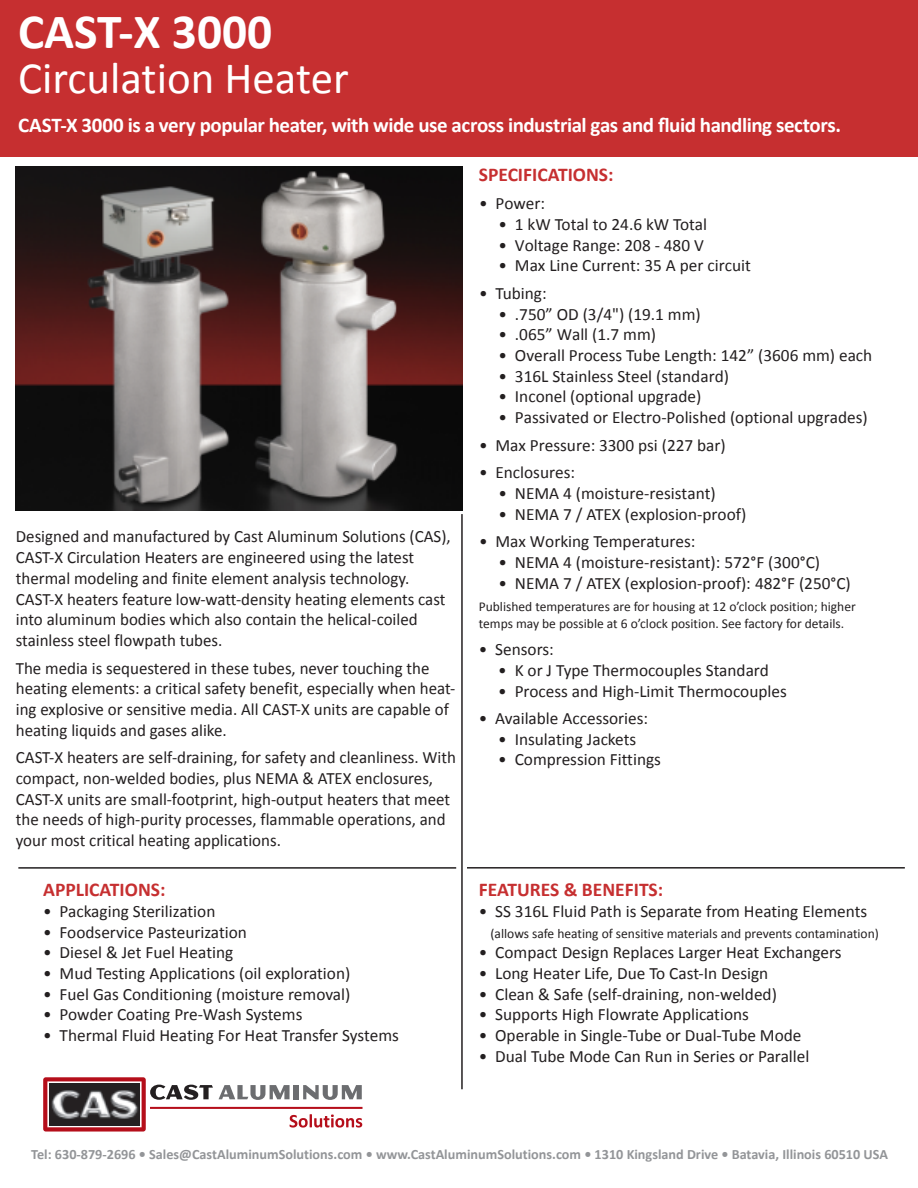
<style>
.page{position:relative;width:918px;height:1188px;background:#fff}
.page>*{position:absolute;margin:0;border:0;box-sizing:border-box;transform-origin:0 0}
.t1{font:700 49.5px "Calibri";color:#fff}
.t2{font:45px "Calibri";color:#fff}
.t3{font:700 21px "Calibri";letter-spacing:-.02em;color:#fff}
.t4{font:700 19.5px "Calibri";color:#c62f30}
.t5{font:17.25px/20.7px "Calibri";color:#231f20}
.t6{font:700 14.25px "Calibri";color:#939598}
.t7{font:13.5px/16.2px "Calibri";color:#231f20}
</style>
<div class="page">
<div style="left:0;top:0;width:918px;height:156px;background:#c62f30"></div>
<hr style="left:461px;top:514px;width:2px;height:575px;background:#231f20">
<hr style="left:467px;top:867px;width:438px;height:2px;background:#231f20">
<hr style="left:18px;top:867px;width:438px;height:2px;background:#231f20">
<img style="left:16px;top:167px;width:447px;height:344px">
<hr style="left:150px;top:1107px;width:213px;height:2px;background:#b50e1a">
<svg style="left:150px;top:1085px;width:63px;height:15px"></svg>
<svg style="left:219px;top:1085px;width:71px;height:15px"></svg>
<div style="left:294px;top:1085px;width:5px;height:14px;background:#6c6d70"></div>
<svg style="left:303px;top:1085px;width:59px;height:15px"></svg>
<svg style="left:290px;top:1114px;width:72px;height:14px"></svg>
<div style="left:43px;top:1077px;width:103px;height:55px;background:#b50e1a;border-radius:3px"></div>
<div style="left:47px;top:1081px;width:95px;height:46px;border:2px solid #fff"></div>
<img style="left:49px;top:1083px;width:91px;height:43px">
<h1 class="t1" style="left:18px;top:1px;width:256px">CAST-X 3000</h1>
<h2 class="t2" style="left:18px;top:50px;width:332px">Circulation Heater</h2>
<p class="t3" style="left:18px;top:112px;width:825px">CAST-X 3000 is a very popular heater, with wide use across industrial gas and fluid handling sectors.</p>
<p class="t4" style="left:479px;top:163px;width:136px">SPECIFICATIONS:</p>
<p class="t5" style="left:479px;top:192px;width:68px">• Power:</p>
<p class="t5" style="left:499px;top:213px;width:210px">• 1 kW Total to 24.6 kW Total</p>
<p class="t5" style="left:499px;top:234px;width:207px">• Voltage Range: 208 - 480 V</p>
<p class="t5" style="left:499px;top:254px;width:254px">• Max Line Current: 35 A per circuit</p>
<p class="t5" style="left:479px;top:282px;width:69px">• Tubing:</p>
<p class="t5" style="left:499px;top:303px;width:204px">• .750” OD (3/4") (19.1 mm)</p>
<p class="t5" style="left:499px;top:323px;width:159px">• .065” Wall (1.7 mm)</p>
<p class="t5" style="left:499px;top:344px;width:375px">• Overall Process Tube Length: 142” (3606 mm) each</p>
<p class="t5" style="left:499px;top:365px;width:232px">• 316L Stainless Steel (standard)</p>
<p class="t5" style="left:499px;top:386px;width:204px">• Inconel (optional upgrade)</p>
<p class="t5" style="left:499px;top:406px;width:371px">• Passivated or Electro-Polished (optional upgrades)</p>
<p class="t5" style="left:479px;top:434px;width:248px">• Max Pressure: 3300 psi (227 bar)</p>
<p class="t5" style="left:479px;top:461px;width:98px">• Enclosures:</p>
<p class="t5" style="left:499px;top:482px;width:219px">• NEMA 4 (moisture-resistant)</p>
<p class="t5" style="left:499px;top:503px;width:249px">• NEMA 7 / ATEX (explosion-proof)</p>
<p class="t5" style="left:479px;top:530px;width:218px">• Max Working Temperatures:</p>
<p class="t5" style="left:499px;top:551px;width:323px">• NEMA 4 (moisture-resistant): 572°F (300°C)</p>
<p class="t5" style="left:499px;top:572px;width:354px">• NEMA 7 / ATEX (explosion-proof): 482°F (250°C)</p>
<p class="t7" style="left:479px;top:598px;width:379px">Published temperatures are for housing at 12 o’clock position; higher temps may be possible at 6 o’clock position. See factory for details.</p>
<p class="t5" style="left:479px;top:638px;width:76px">• Sensors:</p>
<p class="t5" style="left:498px;top:659px;width:272px">• K or J Type Thermocouples Standard</p>
<p class="t5" style="left:498px;top:680px;width:290px">• Process and High-Limit Thermocouples</p>
<p class="t5" style="left:479px;top:707px;width:171px">• Available Accessories:</p>
<p class="t5" style="left:498px;top:728px;width:140px">• Insulating Jackets</p>
<p class="t5" style="left:498px;top:749px;width:164px">• Compression Fittings</p>
<p class="t5" style="left:16px;top:525px;width:436px">Designed and manufactured by Cast Aluminum Solutions (CAS), CAST-X Circulation Heaters are engineered using the latest thermal modeling and finite element analysis technology.<br>CAST-X heaters feature low-watt-density heating elements cast into aluminum bodies which also contain the helical-coiled stainless steel flowpath tubes.</p>
<p class="t5" style="left:16px;top:657px;width:441px">The media is sequestered in these tubes, never touching the heating elements: a critical safety benefit, especially when heat&shy;ing explosive or sensitive media. All CAST-X units are capable of heating liquids and gases alike.</p>
<p class="t5" style="left:16px;top:746px;width:442px">CAST-X heaters are self-draining, for safety and cleanliness. With compact, non-welded bodies, plus NEMA &amp; ATEX enclosures, CAST-X units are small-footprint, high-output heaters that meet the needs of high-purity processes, flammable operations, and your most critical heating applications.</p>
<p class="t4" style="left:43px;top:877px;width:124px">APPLICATIONS:</p>
<p class="t5" style="left:43px;top:900px;width:174px">• Packaging Sterilization</p>
<p class="t5" style="left:43px;top:921px;width:205px">• Foodservice Pasteurization</p>
<p class="t5" style="left:43px;top:941px;width:192px">• Diesel &amp; Jet Fuel Heating</p>
<p class="t5" style="left:43px;top:962px;width:309px">• Mud Testing Applications (oil exploration)</p>
<p class="t5" style="left:43px;top:983px;width:309px">• Fuel Gas Conditioning (moisture removal)</p>
<p class="t5" style="left:43px;top:1004px;width:261px">• Powder Coating Pre-Wash Systems</p>
<p class="t5" style="left:43px;top:1024px;width:357px">• Thermal Fluid Heating For Heat Transfer Systems</p>
<p class="t4" style="left:479px;top:877px;width:186px">FEATURES &amp; BENEFITS:</p>
<p class="t5" style="left:479px;top:900px;width:390px">• SS 316L Fluid Path is Separate from Heating Elements</p>
<p class="t7" style="left:491px;top:924px;width:390px">(allows safe heating of sensitive materials and prevents contamination)</p>
<p class="t5" style="left:479px;top:941px;width:364px">• Compact Design Replaces Larger Heat Exchangers</p>
<p class="t5" style="left:479px;top:962px;width:291px">• Long Heater Life, Due To Cast-In Design</p>
<p class="t5" style="left:479px;top:983px;width:300px">• Clean &amp; Safe (self-draining, non-welded)</p>
<p class="t5" style="left:479px;top:1004px;width:272px">• Supports High Flowrate Applications</p>
<p class="t5" style="left:479px;top:1024px;width:324px">• Operable in Single-Tube or Dual-Tube Mode</p>
<p class="t5" style="left:479px;top:1045px;width:332px">• Dual Tube Mode Can Run in Series or Parallel</p>
<p class="t6" style="left:31px;top:1145px;width:858px">Tel: 630-879-2696 • Sales@CastAluminumSolutions.com • www.CastAluminumSolutions.com • 1310 Kingsland Drive • Batavia, Illinois 60510 USA</p>
</div>
